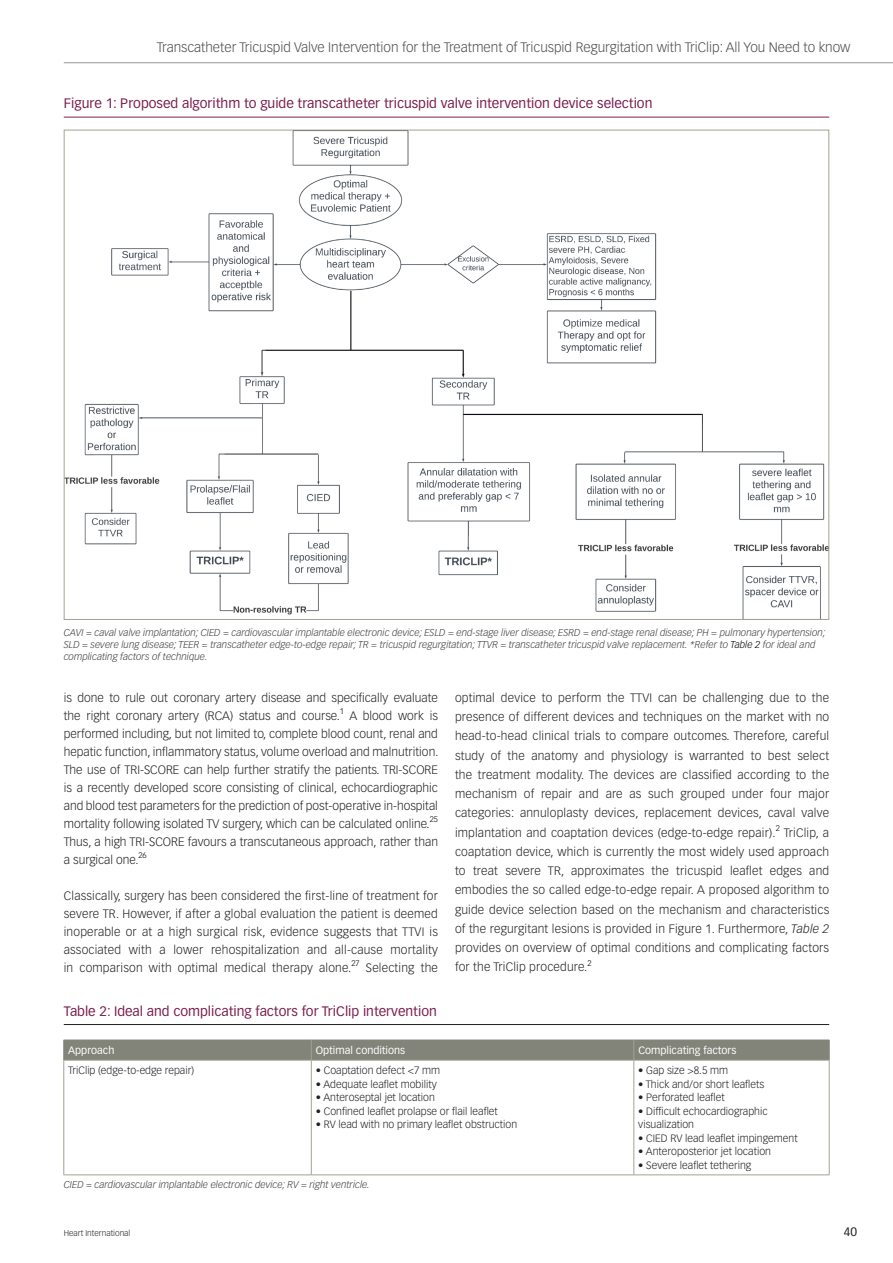
<style>
.page{position:relative;width:893px;height:1263px;background:#fff}
.page>*{position:absolute;margin:0;border:0;box-sizing:border-box;transform-origin:0 0}
.t1{font:13.5px "Vectora LT Std";color:#7b1f4f}
.t2{font:300 13.5px "Vectora LT Std";color:#4b4c4d}
.t3{font:300 12px/19.2px "Vectora LT Std";color:#231f20;text-align:justify}
.t4{font:12px "Vectora LT Std";color:#231f20}
.t5{font:300 10.5px/13.5px "Vectora LT Std";color:#231f20}
.t6{font:10.5px "Vectora LT Std";color:#fff}
.t7{font:italic 300 9.75px/12px "Vectora LT Std";color:#3e3e3f}
.t8{font:300 8.25px "Vectora LT Std";color:#231f20}
.t9{font:300 7.95px "Vectora LT Std";color:#000}
.s1{color:#000}
.s2{font-style:italic}
</style>
<div class="page">
<hr style="left:64px;top:62px;width:829px;height:1px;background:#939598">
<hr style="left:64px;top:117px;width:765px;height:1px;background:#801e49">
<img style="left:66px;top:132px;width:761px;height:486px">
<hr style="left:64px;top:1024px;width:765px;height:1px;background:#231f20">
<hr style="left:311px;top:1060px;width:323px;height:1px;background:#a3a392">
<hr style="left:64px;top:1060px;width:1px;height:115px;background:#a3a392">
<hr style="left:311px;top:1060px;width:1px;height:115px;background:#a3a392">
<hr style="left:311px;top:1174px;width:323px;height:1px;background:#a3a392">
<hr style="left:634px;top:1060px;width:1px;height:115px;background:#a3a392">
<hr style="left:829px;top:1060px;width:1px;height:115px;background:#a3a392">
<hr style="left:634px;top:1174px;width:195px;height:1px;background:#a3a392">
<hr style="left:64px;top:1174px;width:247px;height:1px;background:#a3a392">
<hr style="left:64px;top:1060px;width:247px;height:1px;background:#a3a392">
<div style="left:64px;top:1040px;width:766px;height:20px;background:#828379"></div>
<hr style="left:634px;top:1060px;width:195px;height:1px;background:#a3a392">
<p class="t2" style="left:157px;top:39px;width:695px">Transcatheter Tricuspid Valve Intervention for the Treatment of Tricuspid Regurgitation with TriClip: All You Need to know</p>
<p class="t1" style="left:64px;top:96px;width:590px">Figure 1: Proposed algorithm to guide transcatheter tricuspid valve intervention device selection</p>
<p class="t7" style="left:64px;top:627px;width:763px">CAVI = caval valve implantation; CIED = cardiovascular implantable electronic device; ESLD = end-stage liver disease; ESRD = end-stage renal disease; PH = pulmonary hypertension;<br>SLD = severe lung disease; TEER = transcatheter edge-to-edge repair; TR = tricuspid regurgitation; TTVR = transcatheter tricuspid valve replacement. *Refer to <span class="s1">Table 2</span> for ideal and complicating factors of technique.</p>
<p class="t3" style="left:64px;top:689px;width:376px;line-height:18px">is done to rule out coronary artery disease and specifically evaluate the right coronary artery (RCA) status and course.</p>
<p class="t9" style="left:340px;top:707px;width:6px">1</p>
<p class="t3" style="left:64px;top:707px;width:376px;line-height:18px;text-indent:286px">A blood work is performed including, but not limited to, complete blood count, renal and hepatic function, inflammatory status, volume overload and malnutrition.<br>The use of TRI-SCORE can help further stratify the patients. TRI-SCORE is a recently developed score consisting of clinical, echocardiographic and blood test parameters for the prediction of post-operative in-hospital mortality following isolated TV surgery, which can be calculated online.</p>
<p class="t9" style="left:430px;top:815px;width:10px">25</p>
<p class="t3" style="left:64px;top:833px;width:376px;line-height:18px">Thus, a high TRI-SCORE favours a transcutaneous approach, rather than a surgical one.</p>
<p class="t9" style="left:139px;top:851px;width:10px">26</p>
<p class="t3" style="left:64px;top:887px;width:376px;line-height:18px">Classically, surgery has been considered the first-line of treatment for severe TR. However, if after a global evaluation the patient is deemed inoperable or at a high surgical risk, evidence suggests that TTVI is associated with a lower rehospitalization and all-cause mortality in comparison with optimal medical therapy alone.</p>
<p class="t9" style="left:351px;top:959px;width:10px">27</p>
<p class="t3" style="left:366px;top:958px;width:74px">Selecting the</p>
<p class="t3" style="left:455px;top:688px;width:376px">optimal device to perform the TTVI can be challenging due to the presence of different devices and techniques on the market with no head-to-head clinical trials to compare outcomes. Therefore, careful study of the anatomy and physiology is warranted to best select the treatment modality. The devices are classified according to the mechanism of repair and are as such grouped under four major categories: annuloplasty devices, replacement devices, caval valve implantation and coaptation devices (edge-to-edge repair).<sup>2</sup> TriClip, a coaptation device, which is currently the most widely used approach to treat severe TR, approximates the tricuspid leaflet edges and embodies the so called edge-to-edge repair. A proposed algorithm to guide device selection based on the mechanism and characteristics of the regurgitant lesions is provided in Figure 1. Furthermore, <span class="s2">Table 2 </span>provides on overview of optimal conditions and complicating factors for the TriClip procedure.</p>
<p class="t9" style="left:587px;top:959px;width:6px">2</p>
<p class="t1" style="left:64px;top:1003px;width:375px">Table 2: Ideal and complicating factors for TriClip intervention</p>
<p class="t6" style="left:68px;top:1044px;width:48px">Approach</p>
<p class="t6" style="left:316px;top:1044px;width:91px">Optimal conditions</p>
<p class="t6" style="left:638px;top:1044px;width:100px">Complicating factors</p>
<p class="t5" style="left:68px;top:1064px;width:127px">TriClip (edge-to-edge repair)</p>
<p class="t5" style="left:316px;top:1064px;width:126px">• Coaptation defect &lt;7 mm</p>
<p class="t5" style="left:316px;top:1077px;width:122px">• Adequate leaflet mobility</p>
<p class="t5" style="left:316px;top:1091px;width:121px">• Anteroseptal jet location</p>
<p class="t5" style="left:316px;top:1104px;width:184px">• Confined leaflet prolapse or flail leaflet</p>
<p class="t5" style="left:316px;top:1118px;width:203px">• RV lead with no primary leaflet obstruction</p>
<p class="t5" style="left:638px;top:1064px;width:91px">• Gap size &gt;8.5 mm</p>
<p class="t5" style="left:638px;top:1077px;width:127px">• Thick and/or short leaflets</p>
<p class="t5" style="left:638px;top:1091px;width:88px">• Perforated leaflet</p>
<p class="t5" style="left:638px;top:1104px;width:131px">• Difficult echocardiographic visualization</p>
<p class="t5" style="left:638px;top:1131px;width:161px">• CIED RV lead leaflet impingement</p>
<p class="t5" style="left:638px;top:1145px;width:134px">• Anteroposterior jet location</p>
<p class="t5" style="left:638px;top:1158px;width:115px">• Severe leaflet tethering</p>
<p class="t7" style="left:64px;top:1179px;width:308px">CIED = cardiovascular implantable electronic device; RV = right ventricle.</p>
<p class="t8" style="left:64px;top:1228px;width:68px">Heart International</p>
<p class="t4" style="left:844px;top:1225px;width:15px">40</p>
</div>
